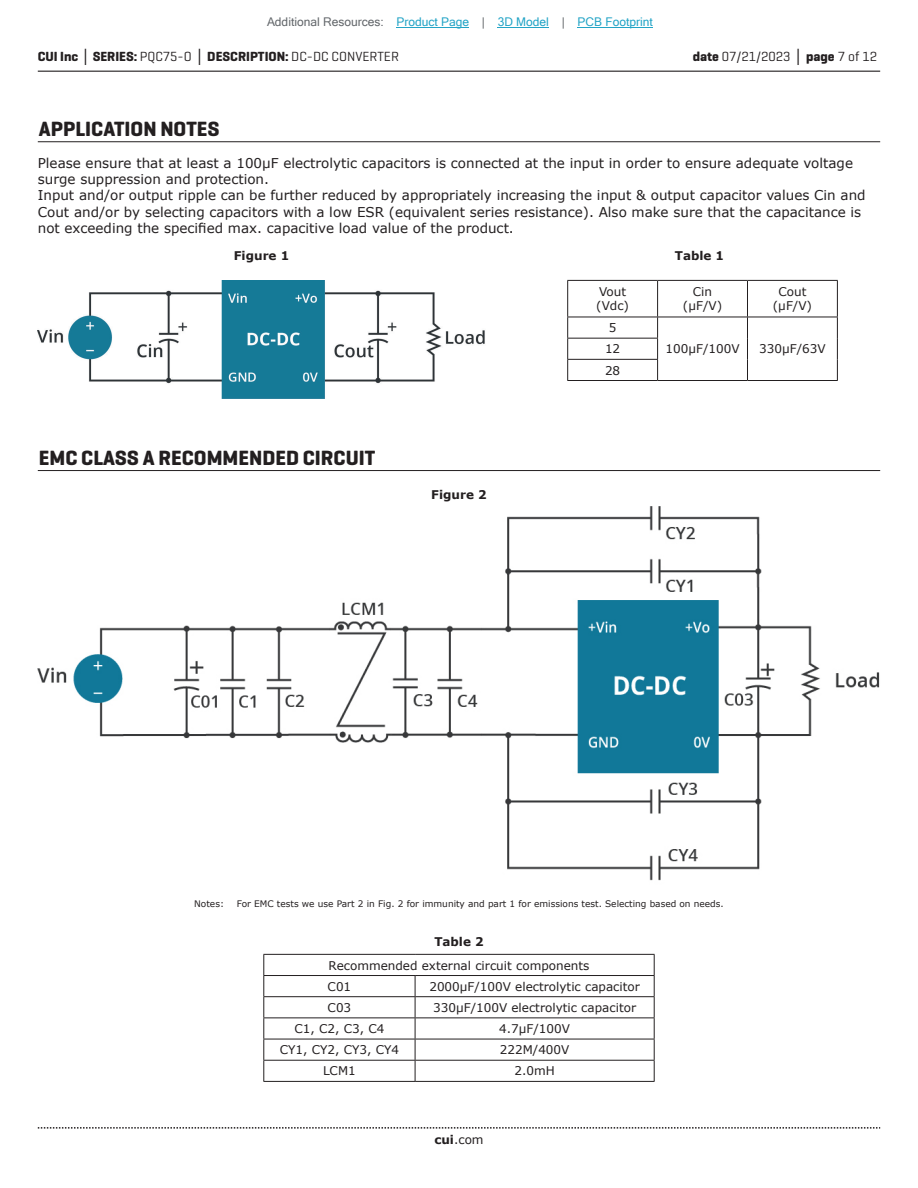
<style>
.page{position:relative;width:918px;height:1188px;background:#fff}
.page>*{position:absolute;margin:0;border:0;box-sizing:border-box;transform-origin:0 0}
.t1{font:700 21px "Geogrotesque";color:#231f20}
.t2{font:13.5px/16.2px "Verdana";color:#231f20}
.t3{font:700 13.5px "Geogrotesque";color:#231f20}
.t4{font:13.5px "Geogrotesque";color:#231f20}
.t5{font:12px/14.4px "Verdana";color:#231f20;text-align:center}
.t6{font:12px "Microsoft Sans Serif";color:#23a4c6}
.t7{font:700 12px "Verdana";color:#231f20}
.t8{font:9px "Verdana";color:#231f20}
.s1{color:#63676b}
.s2{font-family:"Verdana"}
.s3{font-weight:400}
.s4{font-weight:700}
.s5{font-family:"Verdana";font-weight:700}
</style>
<div class="page">
<hr style="left:38px;top:71px;width:842px;height:1px;background:#231f20">
<svg style="left:38px;top:1127px;width:842px;height:2px"></svg>
<hr style="left:38px;top:141px;width:842px;height:1px;background:#231f20">
<hr style="left:567px;top:280px;width:91px;height:1px;background:#231f20">
<hr style="left:567px;top:281px;width:1px;height:36px;background:#231f20">
<hr style="left:658px;top:280px;width:89px;height:1px;background:#231f20">
<hr style="left:657px;top:281px;width:1px;height:36px;background:#231f20">
<hr style="left:747px;top:280px;width:91px;height:1px;background:#231f20">
<hr style="left:747px;top:281px;width:1px;height:36px;background:#231f20">
<hr style="left:837px;top:281px;width:1px;height:36px;background:#231f20">
<hr style="left:567px;top:317px;width:91px;height:1px;background:#231f20">
<hr style="left:567px;top:338px;width:91px;height:1px;background:#231f20">
<hr style="left:567px;top:359px;width:91px;height:1px;background:#231f20">
<svg style="left:567px;top:317px;width:1px;height:63px"></svg>
<hr style="left:567px;top:380px;width:91px;height:1px;background:#231f20">
<hr style="left:658px;top:317px;width:89px;height:1px;background:#231f20">
<svg style="left:657px;top:317px;width:1px;height:63px"></svg>
<hr style="left:658px;top:380px;width:89px;height:1px;background:#231f20">
<hr style="left:747px;top:317px;width:91px;height:1px;background:#231f20">
<svg style="left:747px;top:317px;width:1px;height:63px"></svg>
<svg style="left:837px;top:317px;width:1px;height:63px"></svg>
<hr style="left:747px;top:380px;width:91px;height:1px;background:#231f20">
<img style="left:38px;top:280px;width:447px;height:119px">
<hr style="left:38px;top:470px;width:842px;height:1px;background:#231f20">
<hr style="left:263px;top:954px;width:152px;height:1px;background:#231f20">
<hr style="left:415px;top:954px;width:240px;height:1px;background:#231f20">
<hr style="left:263px;top:975px;width:152px;height:1px;background:#231f20">
<hr style="left:415px;top:975px;width:240px;height:1px;background:#231f20">
<hr style="left:263px;top:996px;width:152px;height:1px;background:#231f20">
<hr style="left:415px;top:996px;width:240px;height:1px;background:#231f20">
<hr style="left:263px;top:1018px;width:152px;height:1px;background:#231f20">
<hr style="left:415px;top:1018px;width:240px;height:1px;background:#231f20">
<hr style="left:263px;top:1039px;width:152px;height:1px;background:#231f20">
<hr style="left:415px;top:1039px;width:240px;height:1px;background:#231f20">
<hr style="left:263px;top:1060px;width:152px;height:1px;background:#231f20">
<svg style="left:263px;top:955px;width:1px;height:126px"></svg>
<hr style="left:415px;top:1060px;width:240px;height:1px;background:#231f20">
<svg style="left:415px;top:976px;width:1px;height:105px"></svg>
<svg style="left:654px;top:955px;width:1px;height:126px"></svg>
<hr style="left:263px;top:1081px;width:152px;height:1px;background:#231f20">
<hr style="left:415px;top:1081px;width:240px;height:1px;background:#231f20">
<img style="left:38px;top:507px;width:842px;height:374px">
<hr style="left:397px;top:27px;width:72px;height:1px;background:#23a4c6">
<hr style="left:498px;top:27px;width:51px;height:1px;background:#23a4c6">
<hr style="left:578px;top:27px;width:75px;height:1px;background:#23a4c6">
<p class="t6" style="left:267px;top:15px;width:387px"><span class="s1">Additional Resources:</span> Product Page <span class="s1">|</span> 3D Model <span class="s1">|</span> PCB Footprint</p>
<p class="t3" style="left:38px;top:48px;width:363px">CUI Inc <span class="s2">│</span> SERIES: <span class="s3">PQC75-O</span> <span class="s2">│</span> DESCRIPTION: <span class="s3">DC-DC CONVERTER</span></p>
<p class="t4" style="left:693px;top:48px;width:186px"><span class="s4">date</span> 07/21/2023 <span class="s5">│</span> <span class="s4">page</span> 7 of 12</p>
<h1 class="t1" style="left:39px;top:116px;width:182px">APPLICATION NOTES</h1>
<p class="t2" style="left:38px;top:155px;width:829px">Please ensure that at least a 100µF electrolytic capacitors is connected at the input in order to ensure adequate voltage surge suppression and protection.<br>Input and/or output ripple can be further reduced by appropriately increasing the input &amp; output capacitor values Cin and Cout and/or by selecting capacitors with a low ESR (equivalent series resistance). Also make sure that the capacitance is not exceeding the specified max. capacitive load value of the product.</p>
<p class="t7" style="left:234px;top:247px;width:57px">Figure 1</p>
<p class="t7" style="left:675px;top:247px;width:51px">Table 1</p>
<p class="t5" style="left:596px;top:284px;width:34px;text-align:left">Vout (Vdc)</p>
<p class="t5" style="left:683px;top:284px;width:41px">Cin (µF/V)</p>
<p class="t5" style="left:773px;top:284px;width:41px">Cout (µF/V)</p>
<p class="t5" style="left:605px;top:317px;width:17px;line-height:21.1px">5<br>12</p>
<p class="t5" style="left:666px;top:342px;width:76px">100µF/100V</p>
<p class="t5" style="left:759px;top:342px;width:68px">330µF/63V</p>
<h1 class="t1" style="left:39px;top:444px;width:338px">EMC CLASS A RECOMMENDED CIRCUIT</h1>
<p class="t7" style="left:431px;top:486px;width:57px">Figure 2</p>
<p class="t5" style="left:605px;top:363px;width:17px">28</p>
<p class="t8" style="left:194px;top:897px;width:31px">Notes:</p>
<p class="t8" style="left:237px;top:897px;width:489px">For EMC tests we use Part 2 in Fig. 2 for immunity and part 1 for emissions test. Selecting based on needs.</p>
<p class="t7" style="left:434px;top:933px;width:51px">Table 2</p>
<p class="t5" style="left:328px;top:954px;width:263px;line-height:21.1px;text-align:left">Recommended external circuit components<br>C01</p>
<p class="t5" style="left:429px;top:979px;width:212px">2000μF/100V electrolytic capacitor</p>
<p class="t5" style="left:328px;top:1000px;width:25px">C03</p>
<p class="t5" style="left:433px;top:1000px;width:204px">330μF/100V electrolytic capacitor</p>
<p class="t5" style="left:295px;top:1021px;width:91px">C1, C2, C3, C4</p>
<p class="t5" style="left:499px;top:1021px;width:72px">4.7μF/100V</p>
<p class="t5" style="left:280px;top:1043px;width:121px">CY1, CY2, CY3, CY4</p>
<p class="t5" style="left:500px;top:1043px;width:71px">222M/400V</p>
<p class="t5" style="left:323px;top:1064px;width:34px">LCM1</p>
<p class="t5" style="left:514px;top:1064px;width:42px">2.0mH</p>
<p class="t5" style="left:434px;top:1132px;width:51px"><span class="s4">cui</span>.com</p>
</div>
